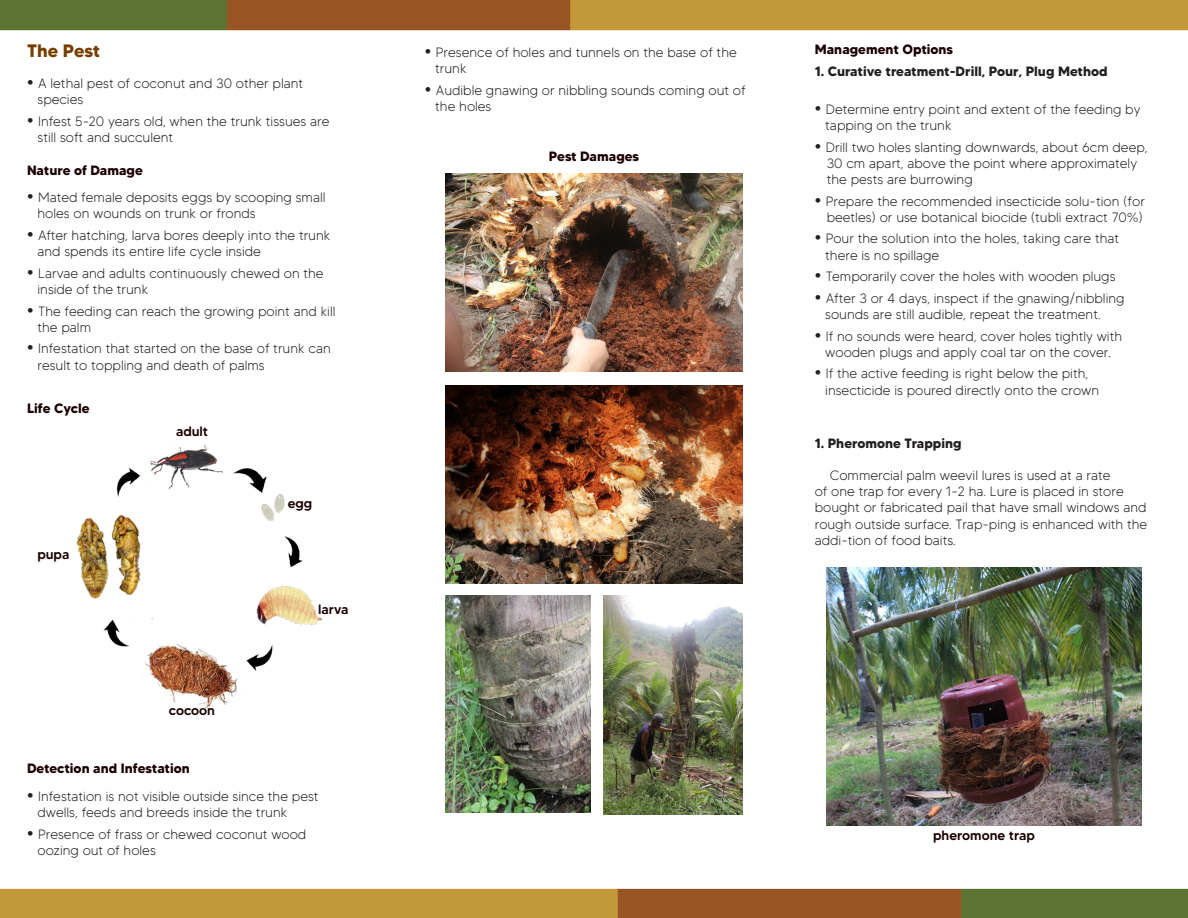
<style>
.page{position:relative;width:1188px;height:918px;background:#fff}
.page>*{position:absolute;margin:0;border:0;box-sizing:border-box;transform-origin:0 0}
.t1{font:700 18px "MADETOMMY";color:#763f00}
.t2{font:300 13.5px/16.2px "MADETOMMY";color:#231f20}
.t3{font:700 13.5px "MADETOMMY";color:#1b0000}
.t4{font:700 13.5px "MADETOMMY";color:#231f20}
.t5{font:500 13.5px "MADETOMMY";color:#1b0000}
.s1{font-weight:700;font-size:18px}
</style>
<div class="page">
<img style="left:0;top:0;width:1188px;height:918px">
<img style="left:66px;top:441px;width:270px;height:289px">
<img style="left:826px;top:567px;width:316px;height:258px">
<img style="left:446px;top:174px;width:296px;height:197px">
<img style="left:446px;top:386px;width:296px;height:197px">
<img style="left:446px;top:595px;width:144px;height:217px">
<img style="left:603px;top:595px;width:139px;height:219px">
<p class="t1" style="left:27px;top:39px;width:75px">The Pest</p>
<p class="t2" style="left:27px;top:75px;width:278px"><span class="s1">•</span> A lethal pest of coconut and 30 other plant</p>
<p class="t2" style="left:38px;top:91px;width:47px">species</p>
<p class="t2" style="left:27px;top:113px;width:304px"><span class="s1">•</span> Infest 5-20 years old, when the trunk tissues are</p>
<p class="t2" style="left:38px;top:129px;width:137px">still soft and succulent</p>
<p class="t3" style="left:27px;top:162px;width:117px">Nature of Damage</p>
<p class="t2" style="left:27px;top:189px;width:300px"><span class="s1">•</span> Mated female deposits eggs by scooping small</p>
<p class="t2" style="left:38px;top:205px;width:220px">holes on wounds on trunk or fronds</p>
<p class="t2" style="left:27px;top:227px;width:305px"><span class="s1">•</span> After hatching, larva bores deeply into the trunk</p>
<p class="t2" style="left:38px;top:243px;width:225px">and spends its entire life cycle inside</p>
<p class="t2" style="left:27px;top:265px;width:298px"><span class="s1">•</span> Larvae and adults continuously chewed on the</p>
<p class="t2" style="left:38px;top:281px;width:112px">inside of the trunk</p>
<p class="t2" style="left:27px;top:303px;width:310px"><span class="s1">•</span> The feeding can reach the growing point and kill</p>
<p class="t2" style="left:38px;top:319px;width:55px">the palm</p>
<p class="t2" style="left:27px;top:340px;width:305px"><span class="s1">•</span> Infestation that started on the base of trunk can</p>
<p class="t2" style="left:38px;top:357px;width:229px">result to toppling and death of palms</p>
<p class="t3" style="left:27px;top:400px;width:64px">Life Cycle</p>
<p class="t5" style="left:37px;top:546px;width:34px">pupa</p>
<p class="t5" style="left:176px;top:423px;width:33px">adult</p>
<p class="t5" style="left:169px;top:702px;width:48px">cocoon</p>
<p class="t3" style="left:27px;top:760px;width:164px">Detection and Infestation</p>
<p class="t5" style="left:288px;top:495px;width:26px">egg</p>
<p class="t5" style="left:318px;top:600px;width:32px">larva</p>
<p class="t2" style="left:27px;top:788px;width:293px"><span class="s1">•</span> Infestation is not visible outside since the pest</p>
<p class="t2" style="left:38px;top:804px;width:251px">dwells, feeds and breeds inside the trunk</p>
<p class="t2" style="left:27px;top:826px;width:281px"><span class="s1">•</span> Presence of frass or chewed coconut wood</p>
<p class="t2" style="left:38px;top:842px;width:120px">oozing out of holes</p>
<p class="t2" style="left:425px;top:44px;width:314px"><span class="s1">•</span> Presence of holes and tunnels on the base of the</p>
<p class="t2" style="left:435px;top:60px;width:33px">trunk</p>
<p class="t2" style="left:425px;top:82px;width:322px"><span class="s1">•</span> Audible gnawing or nibbling sounds coming out of</p>
<p class="t2" style="left:435px;top:98px;width:58px">the holes</p>
<p class="t3" style="left:549px;top:148px;width:92px">Pest Damages</p>
<p class="t3" style="left:815px;top:40px;width:140px">Management Options</p>
<p class="t4" style="left:815px;top:63px;width:294px">1. Curative treatment-Drill, Pour, Plug Method</p>
<p class="t2" style="left:815px;top:101px;width:327px"><span class="s1">•</span> Determine entry point and extent of the feeding by</p>
<p class="t2" style="left:825px;top:117px;width:128px">tapping on the trunk</p>
<p class="t2" style="left:815px;top:139px;width:334px"><span class="s1">•</span> Drill two holes slanting downwards, about 6cm deep,</p>
<p class="t2" style="left:827px;top:155px;width:312px">30 cm apart, above the point where approximately the pests are burrowing</p>
<p class="t2" style="left:815px;top:193px;width:332px"><span class="s1">•</span> Prepare the recommended insecticide solu-tion (for</p>
<p class="t2" style="left:827px;top:209px;width:318px">beetles) or use botanical biocide (tubli extract 70%)</p>
<p class="t2" style="left:815px;top:231px;width:306px"><span class="s1">•</span> Pour the solution into the holes, taking care that</p>
<p class="t2" style="left:825px;top:247px;width:116px">there is no spillage</p>
<p class="t2" style="left:815px;top:268px;width:302px"><span class="s1">•</span> Temporarily cover the holes with wooden plugs</p>
<p class="t2" style="left:815px;top:290px;width:311px"><span class="s1">•</span> After 3 or 4 days, inspect if the gnawing/nibbling</p>
<p class="t2" style="left:825px;top:306px;width:277px">sounds are still audible, repeat the treatment.</p>
<p class="t2" style="left:815px;top:328px;width:309px"><span class="s1">•</span> If no sounds were heard, cover holes tightly with</p>
<p class="t2" style="left:825px;top:344px;width:287px">wooden plugs and apply coal tar on the cover.</p>
<p class="t2" style="left:815px;top:366px;width:275px"><span class="s1">•</span> If the active feeding is right below the pith,</p>
<p class="t2" style="left:825px;top:382px;width:275px">insecticide is poured directly onto the crown</p>
<p class="t4" style="left:815px;top:434px;width:148px">1. Pheromone Trapping</p>
<p class="t2" style="left:815px;top:467px;width:334px;text-indent:15px">Commercial palm weevil lures is used at a rate<br>of one trap for every 1-2 ha. Lure is placed in store bought or fabricated pail that have small windows and rough outside surface. Trap-ping is enhanced with the addi-tion of food baits.</p>
<p class="t5" style="left:933px;top:827px;width:103px">pheromone trap</p>
</div>
